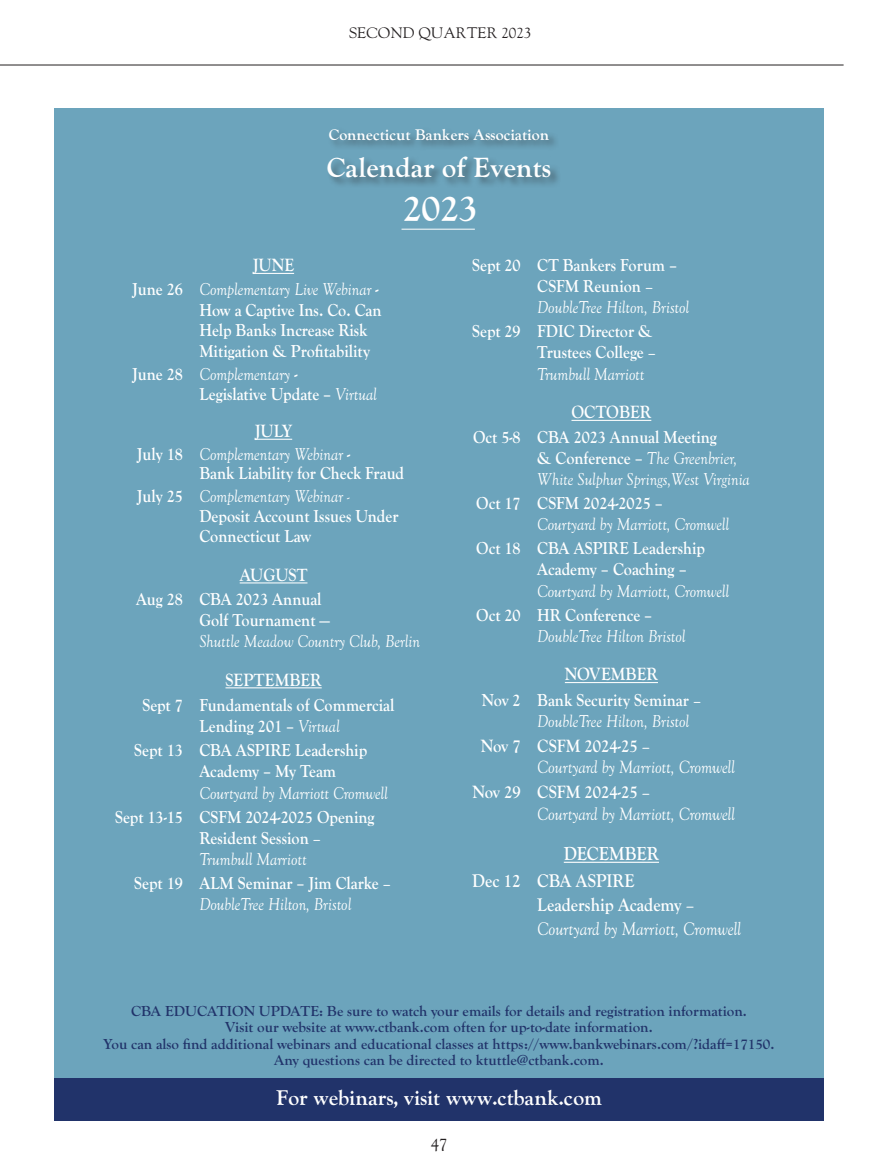
<style>
.page{position:relative;width:878px;height:1175px;background:#fff}
.page>*{position:absolute;margin:0;border:0;box-sizing:border-box;transform-origin:0 0}
.t1{font:700 37.05px "LTC Goudy Oldstyle Pro";color:#fff}
.t2{font:700 27.45px "LTC Goudy Oldstyle Pro";letter-spacing:.01em;color:#fff}
.t3{font:700 21px "LTC Goudy Oldstyle Pro";letter-spacing:.01em;color:#fff}
.t4{font:700 19.5px "Goudy Old Sty";color:#fff;scale:.9 1}
.t5{font:700 19.05px/24px "Goudy Old Sty";color:#fff;scale:.9 1}
.t6{font:italic 18.45px/21.9px "Goudy Old Sty";color:#fff;scale:.9 1}
.t7{font:700 18.45px "Goudy Old Sty";color:#fff;scale:.9 1}
.t8{font:700 17.85px/21.1px "Goudy Old Sty";color:#fff;scale:.9 1}
.t9{font:italic 17.85px/21.1px "Goudy Old Sty";color:#fff;scale:.9 1}
.t10{font:16.5px "LTC Goudy Oldstyle Pro";color:#231f20}
.t11{font:700 15.45px "LTC Goudy Oldstyle Pro";letter-spacing:.01em;color:#fff}
.t12{font:700 15px/16.5px "Goudy Old Sty";color:#21336a;text-align:center}
.t13{font:15px "LTC Goudy Oldstyle Pro";color:#231f20}
.s1{font-weight:400;font-style:italic}
.s2{font-weight:700;font-style:normal}
</style>
<div class="page">
<hr style="left:0;top:65px;width:843px;height:1px;background:#231f20">
<div style="left:54px;top:108px;width:770px;height:974px;background:#6ca4bc"></div>
<div style="left:54px;top:1078px;width:770px;height:42px;background:#21336a"></div>
<hr style="left:253px;top:273px;width:41px;height:1px;background:#fff">
<hr style="left:255px;top:439px;width:37px;height:1px;background:#fff">
<hr style="left:240px;top:582px;width:67px;height:1px;background:#fff">
<hr style="left:225px;top:687px;width:97px;height:1px;background:#fff">
<hr style="left:571px;top:420px;width:80px;height:1px;background:#fff">
<hr style="left:565px;top:682px;width:93px;height:1px;background:#fff">
<hr style="left:563px;top:861px;width:96px;height:1px;background:#fff">
<div style="left:328px;top:127px;width:231px;height:24px;background:#231f20;opacity:.51"></div>
<div style="left:327px;top:155px;width:234px;height:33px;background:#231f20;opacity:.51"></div>
<hr style="left:401px;top:229px;width:74px;height:1px;background:#fff">
<p class="t13" style="left:349px;top:24px;width:184px">SECOND QUARTER 2023</p>
<p class="t11" style="left:329px;top:125px;width:222px">Connecticut Bankers Association</p>
<h2 class="t2" style="left:327px;top:151px;width:226px">Calendar of Events</h2>
<h1 class="t1" style="left:403px;top:186px;width:74px">2023</h1>
<p class="t7" style="left:253px;top:255px;width:47px">JUNE</p>
<p class="t8" style="left:199px;top:279px;width:204px;line-height:20.4px;text-indent:-67px">June 26 <span class="s1">Complementary Live Webinar</span> -<br>How a Captive Ins. Co. Can<br>Help Banks Increase Risk<br>Mitigation &amp; Profitability</p>
<p class="t8" style="left:199px;top:364px;width:199px;line-height:20.4px;text-indent:-67px">June 28 <span class="s1">Complementary</span> -<br>Legislative Update – <span class="s1">Virtual</span></p>
<p class="t7" style="left:255px;top:420px;width:43px">JULY</p>
<p class="t8" style="left:199px;top:444px;width:229px;line-height:19.8px;text-indent:-62px">July 18 <span class="s1">Complementary Webinar</span> -<br>Bank Liability for Check Fraud</p>
<p class="t8" style="left:199px;top:486px;width:223px;line-height:20.1px;text-indent:-62px">July 25 <span class="s1">Complementary Webinar -<br></span>Deposit Account Issues Under<br>Connecticut Law</p>
<p class="t7" style="left:240px;top:564px;width:77px">AUGUST</p>
<p class="t8" style="left:199px;top:588px;width:147px;text-indent:-63px">Aug 28 CBA 2023 Annual<br>Golf Tournament —</p>
<p class="t9" style="left:199px;top:631px;width:246px">Shuttle Meadow Country Club, Berlin</p>
<p class="t7" style="left:225px;top:669px;width:108px">SEPTEMBER</p>
<p class="t8" style="left:142px;top:695px;width:281px;text-align:center">Sept 7 Fundamentals of Commercial<br>Lending 201 – <span class="s1">Virtual</span></p>
<p class="t8" style="left:199px;top:740px;width:188px;text-indent:-65px">Sept 13 CBA ASPIRE Leadership<br>Academy – My Team</p>
<p class="t9" style="left:199px;top:782px;width:211px">Courtyard by Marriott Cromwell</p>
<p class="t8" style="left:199px;top:806px;width:196px;text-indent:-84px">Sept 13-15 CSFM 2024-2025 Opening<br>Resident Session <span class="s1">–<br>Trumbull Marriott</span></p>
<p class="t8" style="left:199px;top:872px;width:214px;text-indent:-65px">Sept 19 ALM Seminar – Jim Clarke <span class="s1">–<br>DoubleTree Hilton, Bristol</span></p>
<p class="t8" style="left:537px;top:255px;width:170px;text-indent:-65px">Sept 20 CT Bankers Forum –<br>CSFM Reunion <span class="s1">–<br>DoubleTree Hilton, Bristol</span></p>
<p class="t8" style="left:537px;top:321px;width:133px;text-indent:-65px">Sept 29 FDIC Director &amp;<br>Trustees College <span class="s1">–<br>Trumbull Marriott</span></p>
<p class="t7" style="left:571px;top:402px;width:90px">OCTOBER</p>
<p class="t9" style="left:537px;top:427px;width:238px;text-indent:-64px"><span class="s2">Oct 5-8 CBA 2023 Annual Meeting<br>&amp; Conference –</span> The Greenbrier,<br>White Sulphur Springs,West Virginia</p>
<p class="t8" style="left:476px;top:493px;width:209px">Oct 17 CSFM 2024-2025 –</p>
<p class="t9" style="left:537px;top:514px;width:215px">Courtyard by Marriott, Cromwell</p>
<p class="t8" style="left:537px;top:538px;width:188px;text-indent:-61px">Oct 18 CBA ASPIRE Leadership<br>Academy – Coaching –</p>
<p class="t9" style="left:537px;top:580px;width:215px">Courtyard by Marriott, Cromwell</p>
<p class="t8" style="left:476px;top:604px;width:197px">Oct 20 HR Conference –</p>
<p class="t9" style="left:537px;top:626px;width:166px">DoubleTree Hilton Bristol</p>
<p class="t7" style="left:565px;top:664px;width:105px">NOVEMBER</p>
<p class="t9" style="left:537px;top:689px;width:183px;text-indent:-55px"><span class="s2">Nov 2 Bank Security Seminar</span> –<br>DoubleTree Hilton, Bristol</p>
<p class="t6" style="left:537px;top:735px;width:221px;text-indent:-56px"><span class="s2">Nov 7 CSFM 2024-25</span> –<br>Courtyard by Marriott, Cromwell</p>
<p class="t6" style="left:537px;top:781px;width:221px;text-indent:-65px"><span class="s2">Nov 29 CSFM 2024-25</span> –<br>Courtyard by Marriott, Cromwell</p>
<p class="t4" style="left:563px;top:842px;width:107px">DECEMBER</p>
<p class="t5" style="left:537px;top:868px;width:228px;text-indent:-65px">Dec 12 CBA ASPIRE<br>Leadership Academy <span class="s1">–<br>Courtyard by Marriott, Cromwell</span></p>
<p class="t12" style="left:103px;top:1002px;width:672px">CBA EDUCATION UPDATE: Be sure to watch your emails for details and registration information.<br>Visit our website at www.ctbank.com often for up-to-date information.<br>You can also find additional webinars and educational classes at https://www.bankwebinars.com/?idaff=17150.<br>Any questions can be directed to ktuttle@ctbank.com.</p>
<p class="t3" style="left:276px;top:1085px;width:327px">For webinars, visit www.ctbank.com</p>
<p class="t10" style="left:430px;top:1134px;width:18px">47</p>
</div>
